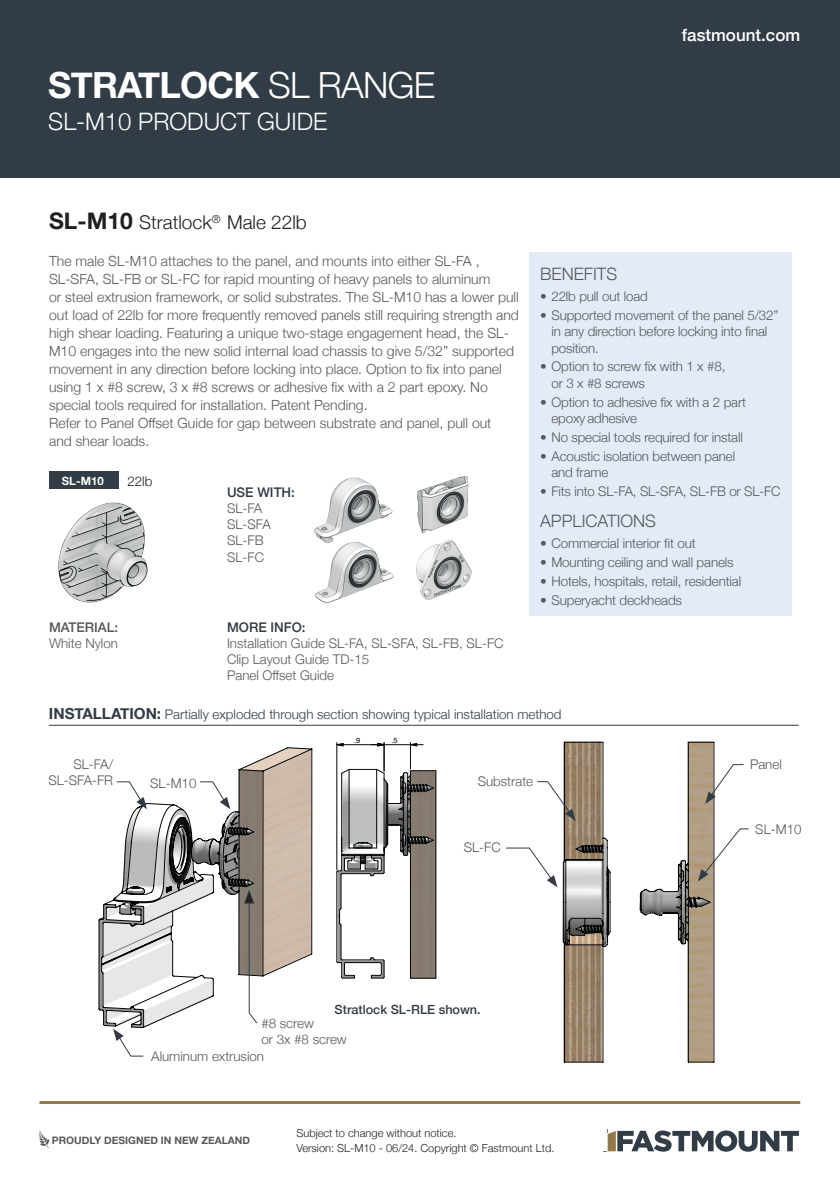
<style>
.page{position:relative;width:840px;height:1191px;background:#fff}
.page>*{position:absolute;margin:0;border:0;box-sizing:border-box;transform-origin:0 0}
.t1{font:700 36px "Helvetica Neue";letter-spacing:-.02em;color:#fff}
.t2{font:300 24px "Helvetica Neue";color:#fff}
.t3{font:300 19px "Helvetica Neue";color:#231f20}
.t4{font:300 17.2px "Helvetica Neue";color:#57585a}
.t5{font:500 17px "Helvetica Neue";color:#fff}
.t6{font:300 14px/18px "Helvetica Neue";color:#57585a}
.t7{font:300 13.4px/16.2px "Helvetica Neue";letter-spacing:-.01em;color:#57585a}
.t8{font:300 13.4px "Helvetica Neue";color:#323c46}
.t9{font:500 13.4px "Helvetica Neue";color:#323c46}
.t10{font:500 13.4px "Helvetica Neue";color:#57585a}
.t11{font:300 13.4px "Helvetica Neue";color:#231f20}
.t12{font:500 12.6px "Helvetica Neue";color:#323c46}
.t13{font:700 11.4px "Helvetica Neue";color:#fff}
.t14{font:300 11px/14.8px "Helvetica Neue";color:#231f20}
.t15{font:700 10.2px "Helvetica Neue";color:#57585a}
.t16{font:7.4px "Helvetica Neue";color:#050504}
.s1{font-weight:300}
.s2{font-weight:700;font-size:22.8px}
.s3{font-weight:700;font-size:15.2px}
</style>
<div class="page">
<div style="left:9px;top:0;width:830px;height:176px;background:#323c46"></div>
<svg style="left:98px;top:747px;width:214px;height:281px"></svg>
<img style="left:337px;top:770px;width:100px;height:209px">
<hr style="left:340px;top:925px;width:1px;height:33px;background:#050504">
<svg style="left:336px;top:957px;width:48px;height:21px"></svg>
<hr style="left:336px;top:872px;width:1px;height:89px;background:#050504">
<svg style="left:339px;top:907px;width:2px;height:19px"></svg>
<hr style="left:340px;top:874px;width:1px;height:34px;background:#050504">
<hr style="left:435px;top:770px;width:1px;height:208px;background:#050504">
<hr style="left:410px;top:851px;width:1px;height:127px;background:#050504">
<svg style="left:410px;top:978px;width:25px;height:1px"></svg>
<svg style="left:336px;top:742px;width:99px;height:134px"></svg>
<img style="left:557px;top:741px;width:158px;height:322px">
<svg style="left:562px;top:741px;width:152px;height:321px"></svg>
<div style="left:529px;top:252px;width:262px;height:364px;background:#e2ebf7"></div>
<hr style="left:49px;top:725px;width:749px;height:1px;background:#323c46">
<div style="left:49px;top:472px;width:69px;height:17px;background:#323c46"></div>
<svg style="left:506px;top:847px;width:51px;height:40px"></svg>
<svg style="left:243px;top:889px;width:12px;height:15px"></svg>
<hr style="left:248px;top:903px;width:1px;height:110px;background:#323c46">
<svg style="left:248px;top:1012px;width:10px;height:12px"></svg>
<svg style="left:704px;top:763px;width:40px;height:41px"></svg>
<img style="left:58px;top:487px;width:90px;height:116px">
<img style="left:326px;top:477px;width:60px;height:45px">
<img style="left:314px;top:522px;width:70px;height:81px">
<img style="left:386px;top:476px;width:83px;height:46px">
<img style="left:384px;top:522px;width:88px;height:78px">
<svg style="left:537px;top:780px;width:38px;height:41px"></svg>
<svg style="left:697px;top:828px;width:52px;height:53px"></svg>
<svg style="left:199px;top:781px;width:31px;height:28px"></svg>
<svg style="left:116px;top:781px;width:31px;height:28px"></svg>
<svg style="left:113px;top:1028px;width:31px;height:29px"></svg>
<svg style="left:603px;top:1129px;width:195px;height:23px"></svg>
<hr style="left:39px;top:1101px;width:760px;height:3px;background:#95784a">
<svg style="left:39px;top:1130px;width:10px;height:18px"></svg>
<h1 class="t1" style="left:48px;top:57px;width:388px">STRATLOCK <span class="s1">SL RANGE</span></h1>
<h2 class="t2" style="left:48px;top:102px;width:280px">SL-M10 PRODUCT GUIDE</h2>
<p class="t5" style="left:681px;top:21px;width:120px">fastmount.com</p>
<h3 class="t3" style="left:49px;top:207px;width:259px"><span class="s2">SL-M10</span> Stratlock<sup>®</sup> Male 22lb</h3>
<p class="t6" style="left:49px;top:251px;width:471px">The male SL-M10 attaches to the panel, and mounts into either SL-FA , SL-SFA, SL-FB or SL-FC for rapid mounting of heavy panels to aluminum<br>or steel extrusion framework, or solid substrates. The SL-M10 has a lower pull out load of 22lb for more frequently removed panels still requiring strength and high shear loading. Featuring a unique two-stage engagement head, the SL-M10 engages into the new solid internal load chassis to give 5/32” supported movement in any direction before locking into place. Option to fix into panel using 1 x #8 screw, 3 x #8 screws or adhesive fix with a 2 part epoxy. No special tools required for installation. Patent Pending.<br>Refer to Panel Offset Guide for gap between substrate and panel, pull out<br>and shear loads.</p>
<p class="t13" style="left:62px;top:472px;width:43px">SL-M10</p>
<p class="t11" style="left:127px;top:470px;width:26px">22lb</p>
<p class="t10" style="left:49px;top:616px;width:71px">MATERIAL:</p>
<p class="t7" style="left:49px;top:634px;width:70px">White Nylon</p>
<p class="t9" style="left:227px;top:481px;width:69px">USE WITH:</p>
<p class="t7" style="left:227px;top:499px;width:45px">SL-FA<br>SL-SFA<br>SL-FB<br>SL-FC</p>
<p class="t9" style="left:227px;top:616px;width:80px">MORE INFO:</p>
<p class="t7" style="left:227px;top:634px;width:278px">Installation Guide SL-FA, SL-SFA, SL-FB, SL-FC<br>Clip Layout Guide TD-15<br>Panel Offset Guide</p>
<p class="t4" style="left:539px;top:260px;width:79px">BENEFITS</p>
<p class="t7" style="left:539px;top:287px;width:109px">• 22lb pull out load</p>
<p class="t7" style="left:551px;top:306px;width:228px;text-indent:-11px">• Supported movement of the panel 5/32” in any direction before locking into final position.</p>
<p class="t7" style="left:551px;top:357px;width:175px;text-indent:-11px">• Option to screw fix with 1 x #8, or 3 x #8 screws</p>
<p class="t7" style="left:551px;top:393px;width:196px;text-indent:-11px">• Option to adhesive fix with a 2 part epoxy adhesive</p>
<p class="t7" style="left:539px;top:428px;width:204px">• No special tools required for install</p>
<p class="t7" style="left:551px;top:447px;width:185px;text-indent:-11px">• Acoustic isolation between panel and frame</p>
<p class="t7" style="left:539px;top:482px;width:242px">• Fits into SL-FA, SL-SFA, SL-FB or SL-FC</p>
<p class="t4" style="left:539px;top:506px;width:117px">APPLICATIONS</p>
<p class="t7" style="left:539px;top:534px;width:157px">• Commercial interior fit out</p>
<p class="t7" style="left:539px;top:553px;width:195px">• Mounting ceiling and wall panels</p>
<p class="t7" style="left:539px;top:572px;width:202px">• Hotels, hospitals, retail, residential</p>
<p class="t7" style="left:539px;top:591px;width:143px">• Superyacht deckheads</p>
<p class="t8" style="left:49px;top:703px;width:514px"><span class="s3">INSTALLATION:</span> Partially exploded through section showing typical installation method</p>
<p class="t7" style="left:48px;top:755px;width:66px;text-align:right">SL-FA/<br>SL-SFA-FR</p>
<p class="t7" style="left:150px;top:774px;width:48px">SL-M10</p>
<p class="t16" style="left:354px;top:735px;width:8px">.9</p>
<p class="t16" style="left:391px;top:735px;width:8px">.5</p>
<p class="t7" style="left:477px;top:772px;width:57px">Substrate</p>
<p class="t7" style="left:463px;top:838px;width:38px">SL-FC</p>
<p class="t12" style="left:334px;top:999px;width:148px">Stratlock SL-RLE shown.</p>
<p class="t7" style="left:261px;top:1014px;width:54px">#8 screw</p>
<p class="t7" style="left:261px;top:1030px;width:87px">or 3x #8 screw</p>
<p class="t7" style="left:151px;top:1047px;width:114px">Aluminum extrusion</p>
<p class="t15" style="left:52px;top:1132px;width:200px">PROUDLY DESIGNED IN NEW ZEALAND</p>
<p class="t14" style="left:296px;top:1124px;width:259px">Subject to change without notice.<br>Version: SL-M10 - 06/24. Copyright © Fastmount Ltd.</p>
<p class="t7" style="left:749px;top:755px;width:33px">Panel</p>
<p class="t7" style="left:754px;top:820px;width:48px">SL-M10</p>
</div>
